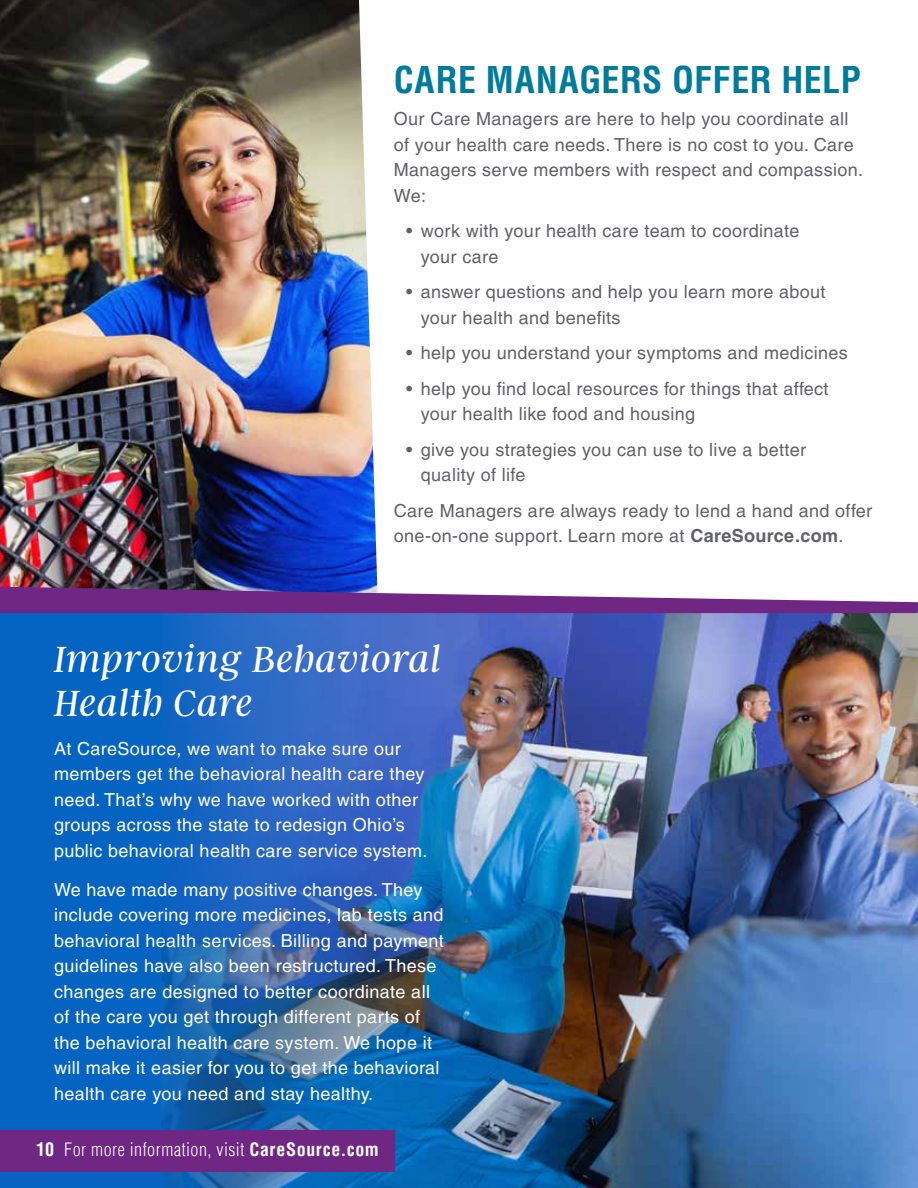
<style>
.page{position:relative;width:918px;height:1188px;background:#fff}
.page>*{position:absolute;margin:0;border:0;box-sizing:border-box;transform-origin:0 0}
.t1{font:italic 300 40.5px/43.5px "Argent CF";letter-spacing:.015em;color:#fff}
.t2{font:700 condensed 36px "Helvetica LT Pro";letter-spacing:.015em;color:#007b9b}
.t3{font:18px/25.5px "Helvetica LT Pro";letter-spacing:.02em;color:#fff}
.t4{font:18px/25.5px "Helvetica LT Pro";letter-spacing:.02em;color:#606165}
.t5{font:300 condensed 18px "Helvetica LT Pro";letter-spacing:.025em;color:#fff}
.s1{font-weight:700}
</style>
<div class="page">
<img style="left:0;top:0;width:378px;height:587px">
<div style="left:0;top:604px;width:918px;height:584px;background:#0563c1"></div>
<img style="left:161px;top:613px;width:757px;height:575px">
<div style="left:0;top:1130px;width:395px;height:42px;background:#702784"></div>
<svg style="left:0;top:587px;width:918px;height:26px"></svg>
<h2 class="t2" style="left:394px;top:56px;width:468px">CARE MANAGERS OFFER HELP</h2>
<p class="t4" style="left:394px;top:106px;width:471px">Our Care Managers are here to help you coordinate all of your health care needs. There is no cost to you. Care Managers serve members with respect and compassion.<br>We:</p>
<p class="t4" style="left:421px;top:218px;width:380px;text-indent:-15px">• work with your health care team to coordinate your care</p>
<p class="t4" style="left:421px;top:279px;width:406px;text-indent:-15px">• answer questions and help you learn more about your health and benefits</p>
<p class="t4" style="left:406px;top:340px;width:443px">• help you understand your symptoms and medicines</p>
<p class="t4" style="left:421px;top:376px;width:409px;text-indent:-15px">• help you find local resources for things that affect your health like food and housing</p>
<p class="t4" style="left:421px;top:437px;width:387px;text-indent:-15px">• give you strategies you can use to live a better quality of life</p>
<p class="t4" style="left:394px;top:498px;width:480px">Care Managers are always ready to lend a hand and offer one-on-one support. Learn more at <span class="s1">CareSource.com</span>.</p>
<h1 class="t1" style="left:54px;top:639px;width:388px">Improving Behavioral<br>Health Care</h1>
<p class="t3" style="left:54px;top:736px;width:375px">At CareSource, we want to make sure our members get the behavioral health care they need. That’s why we have worked with other groups across the state to redesign Ohio’s public behavioral health care service system.</p>
<p class="t3" style="left:54px;top:877px;width:391px">We have made many positive changes. They include covering more medicines, lab tests and behavioral health services. Billing and payment guidelines have also been restructured. These changes are designed to better coordinate all of the care you get through different parts of the behavioral health care system. We hope it will make it easier for you to get the behavioral health care you need and stay healthy.</p>
<p class="t5" style="left:36px;top:1138px;width:344px"><span class="s1">10</span> For more information, visit <span class="s1">CareSource.com</span></p>
</div>
